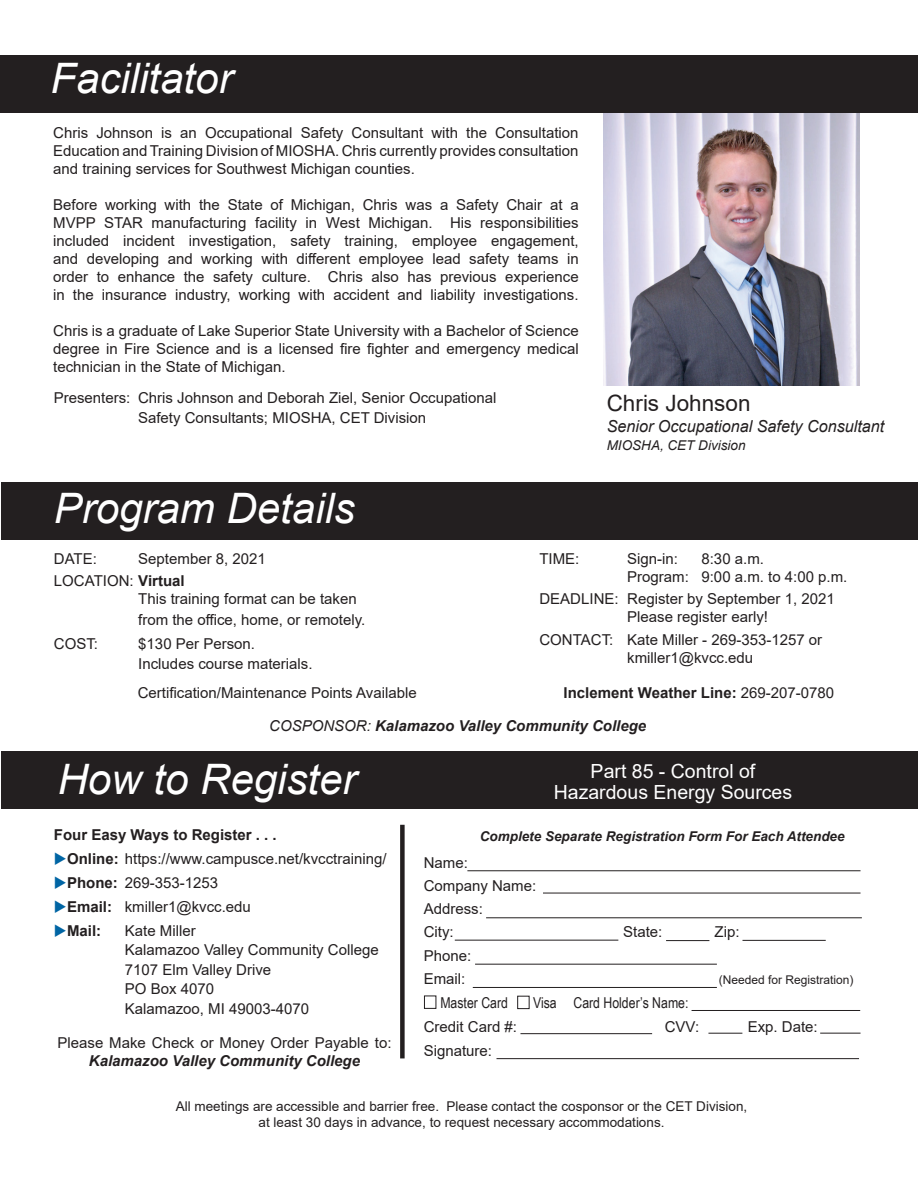
<style>
.page{position:relative;width:918px;height:1188px;background:#fff}
.page>*{position:absolute;margin:0;border:0;box-sizing:border-box;transform-origin:0 0}
.t1{font:italic 42px "Arial";color:#fff}
.t2{font:22.5px "Arial";color:#231f20}
.t3{font:19.5px/21px "Arial";color:#fff;text-align:center}
.t4{font:italic 16.5px "Arial";color:#231f20}
.t5{font:15px/18px "Arial";color:#231f20}
.t6{font:italic 700 15px "Arial";color:#231f20}
.t7{font:700 15px "Arial";color:#231f20}
.t8{font:15px "Arial Narrow";color:#231f20}
.t9{font:13.5px/15.8px "Arial";color:#231f20;text-align:center}
.t10{font:italic 700 13.5px "Arial";color:#231f20}
.t11{font:italic 13.5px "Arial";color:#231f20}
.t12{font:12px "Arial";color:#231f20}
.s1{font-weight:700}
.s2{font-weight:400}
.s3{color:#0065a4}
</style>
<div class="page">
<img style="left:604px;top:112px;width:256px;height:274px">
<div style="left:1px;top:483px;width:917px;height:57px;background:#231f20"></div>
<div style="left:1px;top:751px;width:917px;height:58px;background:#231f20"></div>
<div style="left:0;top:55px;width:918px;height:57px;background:#231f20"></div>
<hr style="left:467px;top:871px;width:394px;height:1px;background:#231f20">
<hr style="left:543px;top:893px;width:318px;height:1px;background:#231f20">
<hr style="left:455px;top:940px;width:163px;height:1px;background:#231f20">
<hr style="left:666px;top:940px;width:43px;height:1px;background:#231f20">
<hr style="left:742px;top:940px;width:84px;height:1px;background:#231f20">
<hr style="left:473px;top:987px;width:244px;height:1px;background:#231f20">
<hr style="left:486px;top:918px;width:376px;height:1px;background:#231f20">
<hr style="left:520px;top:1033px;width:132px;height:1px;background:#231f20">
<hr style="left:820px;top:1033px;width:41px;height:1px;background:#231f20">
<hr style="left:496px;top:1058px;width:363px;height:1px;background:#231f20">
<hr style="left:475px;top:964px;width:242px;height:1px;background:#231f20">
<div style="left:424px;top:996px;width:12px;height:13px;border:1px solid #231f20"></div>
<hr style="left:708px;top:1033px;width:34px;height:1px;background:#231f20">
<div style="left:517px;top:996px;width:12px;height:13px;border:1px solid #231f20"></div>
<div style="left:400px;top:825px;width:5px;height:233px;background:#231f20"></div>
<hr style="left:692px;top:1010px;width:168px;height:1px;background:#231f20">
<h1 class="t1" style="left:51px;top:51px;width:184px">Facilitator</h1>
<p class="t5" style="left:53px;top:124px;width:527px;text-align:justify">Chris Johnson is an Occupational Safety Consultant with the Consultation Education and Training Division of MIOSHA. Chris currently provides consultation and training services for Southwest Michigan counties.</p>
<p class="t5" style="left:53px;top:196px;width:527px;text-align:justify">Before working with the State of Michigan, Chris was a Safety Chair at a MVPP STAR manufacturing facility in West Michigan. His responsibilities included incident investigation, safety training, employee engagement, and developing and working with different employee lead safety teams in order to enhance the safety culture. Chris also has previous experience in the insurance industry, working with accident and liability investigations.</p>
<p class="t5" style="left:53px;top:322px;width:527px;text-align:justify">Chris is a graduate of Lake Superior State University with a Bachelor of Science degree in Fire Science and is a licensed fire fighter and emergency medical technician in the State of Michigan.</p>
<p class="t5" style="left:138px;top:388px;width:360px;line-height:19.5px;text-indent:-84px">Presenters: Chris Johnson and Deborah Ziel, Senior Occupational<br>Safety Consultants; MIOSHA, CET Division</p>
<h1 class="t1" style="left:54px;top:481px;width:303px">Program Details</h1>
<h2 class="t2" style="left:607px;top:388px;width:145px">Chris Johnson</h2>
<p class="t4" style="left:607px;top:415px;width:279px">Senior Occupational Safety Consultant</p>
<p class="t11" style="left:607px;top:436px;width:140px">MIOSHA, CET Division</p>
<p class="t5" style="left:54px;top:547px;width:213px;line-height:22.5px;text-indent:84px">September 8, 2021<br>LOCATION: <span class="s1">Virtual</span></p>
<p class="t5" style="left:138px;top:589px;width:228px;line-height:20.1px">This training format can be taken from the office, home, or remotely.</p>
<p class="t5" style="left:54px;top:634px;width:46px">COST:</p>
<p class="t5" style="left:138px;top:633px;width:176px;line-height:20.1px">$130 Per Person.<br>Includes course materials.</p>
<p class="t5" style="left:54px;top:550px;width:45px">DATE:</p>
<p class="t5" style="left:539px;top:550px;width:42px">TIME:</p>
<p class="t5" style="left:627px;top:550px;width:52px">Sign-in:</p>
<p class="t5" style="left:627px;top:550px;width:222px;text-indent:74px">8:30 a.m.<br>Program: 9:00 a.m. to 4:00 p.m.</p>
<p class="t5" style="left:627px;top:590px;width:209px;text-indent:-88px">DEADLINE: Register by September 1, 2021<br>Please register early!</p>
<p class="t5" style="left:627px;top:631px;width:197px;text-indent:-88px">CONTACT: Kate Miller - 269-353-1257 or kmiller1@kvcc.edu</p>
<p class="t5" style="left:138px;top:683px;width:281px">Certification/Maintenance Points Available</p>
<p class="t7" style="left:564px;top:682px;width:272px">Inclement Weather Line: <span class="s2">269-207-0780</span></p>
<p class="t6" style="left:269px;top:716px;width:379px"><span class="s2">COSPONSOR:</span> Kalamazoo Valley Community College</p>
<h1 class="t1" style="left:58px;top:752px;width:300px">How to Register</h1>
<p class="t7" style="left:54px;top:824px;width:224px">Four Easy Ways to Register . . .</p>
<p class="t5" style="left:54px;top:849px;width:334px"><span class="s3">◆</span><span class="s1">Online:</span> https://www.campusce.net/kvcctraining/</p>
<p class="t5" style="left:54px;top:873px;width:166px"><span class="s3">◆</span><span class="s1">Phone:</span> 269-353-1253</p>
<p class="t5" style="left:54px;top:897px;width:198px"><span class="s3">◆</span><span class="s1">Email:</span> kmiller1@kvcc.edu</p>
<p class="t7" style="left:54px;top:920px;width:49px"><span class="s3">◆</span>Mail:</p>
<p class="t5" style="left:125px;top:921px;width:255px;line-height:19.5px">Kate Miller<br>Kalamazoo Valley Community College<br>7107 Elm Valley Drive<br>PO Box 4070<br>Kalamazoo, MI 49003-4070</p>
<p class="t5" style="left:58px;top:1034px;width:336px">Please Make Check or Money Order Payable to:</p>
<p class="t6" style="left:89px;top:1051px;width:273px">Kalamazoo Valley Community College</p>
<h3 class="t3" style="left:554px;top:761px;width:240px">Part 85 - Control of<br>Hazardous Energy Sources</h3>
<p class="t10" style="left:480px;top:828px;width:366px">Complete Separate Registration Form For Each Attendee</p>
<p class="t5" style="left:424px;top:851px;width:114px;line-height:23.2px">Name:<br>Company Name:<br>Address:<br>City:</p>
<p class="t5" style="left:424px;top:944px;width:49px;line-height:23.2px">Phone:<br>Email:</p>
<p class="t5" style="left:623px;top:923px;width:41px">State:</p>
<p class="t5" style="left:715px;top:923px;width:27px">Zip:</p>
<p class="t12" style="left:719px;top:971px;width:136px">(Needed for Registration)</p>
<p class="t8" style="left:440px;top:992px;width:69px">Master Card</p>
<p class="t8" style="left:533px;top:992px;width:157px">Visa Card Holder’s Name:</p>
<p class="t5" style="left:424px;top:1018px;width:95px">Credit Card #:</p>
<p class="t5" style="left:665px;top:1018px;width:36px">CVV:</p>
<p class="t5" style="left:748px;top:1018px;width:72px">Exp. Date:</p>
<p class="t5" style="left:424px;top:1042px;width:70px">Signature:</p>
<p class="t9" style="left:176px;top:1099px;width:573px">All meetings are accessible and barrier free. Please contact the cosponsor or the CET Division, at least 30 days in advance, to request necessary accommodations.</p>
</div>
